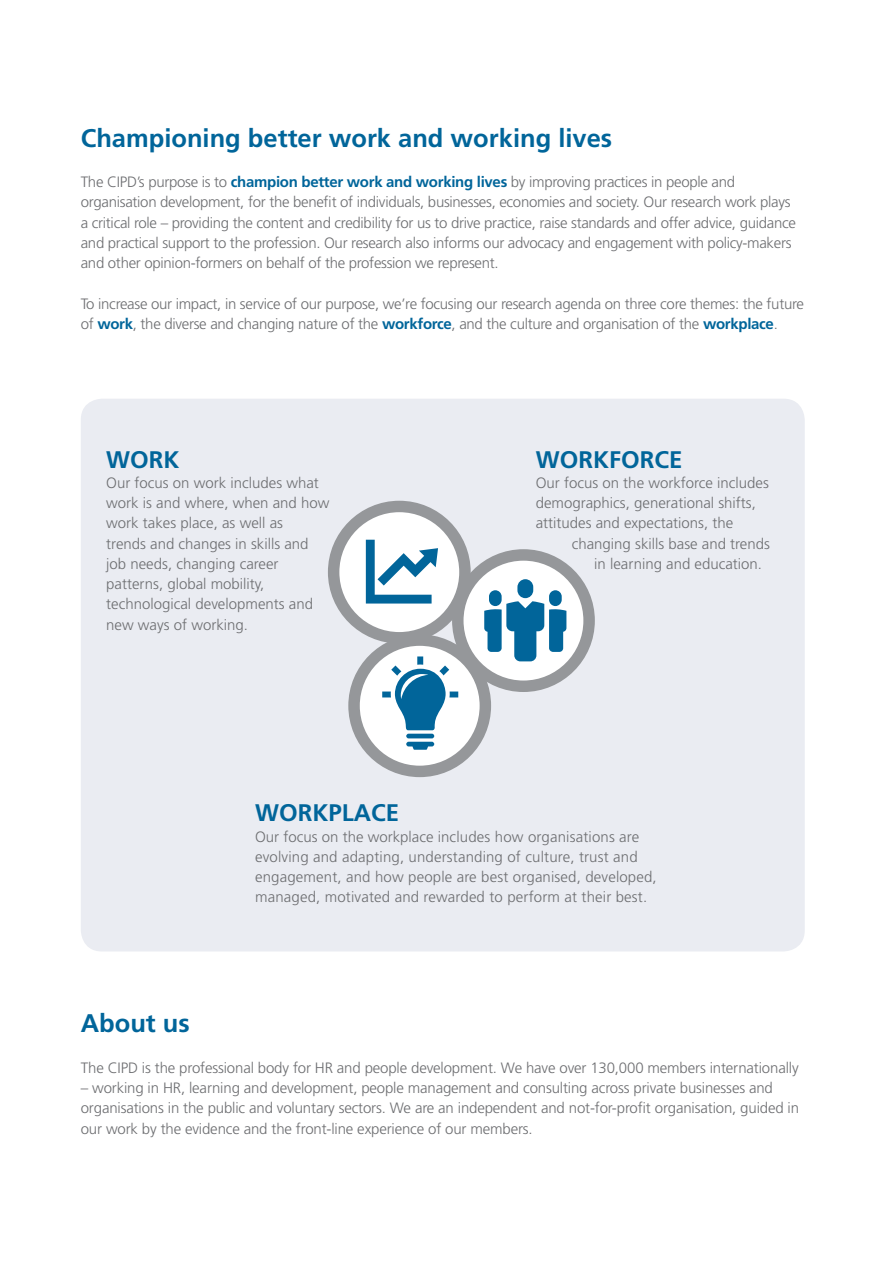
<style>
.page{position:relative;width:893px;height:1263px;background:#fff}
.page>*{position:absolute;margin:0;border:0;box-sizing:border-box;transform-origin:0 0}
.t1{font:700 25.5px "Frutiger";color:#01659a}
.t2{font:700 24px "Frutiger";color:#01659a}
.t3{font:300 15px/20.2px "Frutiger";letter-spacing:-.01em;color:#6d6e71}
.t4{font:300 15px/20.2px "Frutiger";letter-spacing:.01em;color:#6d6e71}
.s1{font-weight:700;color:#01659a}
</style>
<div class="page">
<div style="left:81px;top:399px;width:724px;height:552px;background:#eaecf2;border-radius:21px"></div>
<svg style="left:328px;top:501px;width:267px;height:276px"></svg>
<h1 class="t1" style="left:81px;top:123px;width:533px">Championing better work and working lives</h1>
<p class="t3" style="left:81px;top:172px;width:717px">The CIPD’s purpose is to <span class="s1">champion better work and working lives</span> by improving practices in people and organisation development, for the benefit of individuals, businesses, economies and society. Our research work plays a critical role – providing the content and credibility for us to drive practice, raise standards and offer advice, guidance and practical support to the profession. Our research also informs our advocacy and engagement with policy-makers and other opinion-formers on behalf of the profession we represent.</p>
<p class="t3" style="left:81px;top:294px;width:725px">To increase our impact, in service of our purpose, we’re focusing our research agenda on three core themes: the future of <span class="s1">work</span>, the diverse and changing nature of the <span class="s1">workforce</span>, and the culture and organisation of the <span class="s1">workplace</span>.</p>
<h2 class="t2" style="left:106px;top:445px;width:75px">WORK</h2>
<p class="t3" style="left:106px;top:473px;width:225px">Our focus on work includes what work is and where, when and how work takes place, as well as<br>trends and changes in skills and job needs, changing career patterns, global mobility, technological developments and new ways of working.</p>
<h2 class="t2" style="left:536px;top:445px;width:148px">WORKFORCE</h2>
<p class="t3" style="left:536px;top:473px;width:235px">Our focus on the workforce includes demographics, generational shifts, attitudes and expectations, the</p>
<p class="t3" style="left:594px;top:534px;width:177px;text-indent:-22px">changing skills base and trends in learning and education.</p>
<h2 class="t2" style="left:255px;top:799px;width:146px">WORKPLACE</h2>
<p class="t4" style="left:255px;top:826px;width:403px">Our focus on the workplace includes how organisations are evolving and adapting, understanding of culture, trust and engagement, and how people are best organised, developed, managed, motivated and rewarded to perform at their best.</p>
<h1 class="t1" style="left:81px;top:1008px;width:111px">About us</h1>
<p class="t3" style="left:81px;top:1058px;width:719px">The CIPD is the professional body for HR and people development. We have over 130,000 members internationally</p>
<p class="t3" style="left:81px;top:1078px;width:720px">– working in HR, learning and development, people management and consulting across private businesses and organisations in the public and voluntary sectors. We are an independent and not-for-profit organisation, guided in our work by the evidence and the front-line experience of our members.</p>
</div>
